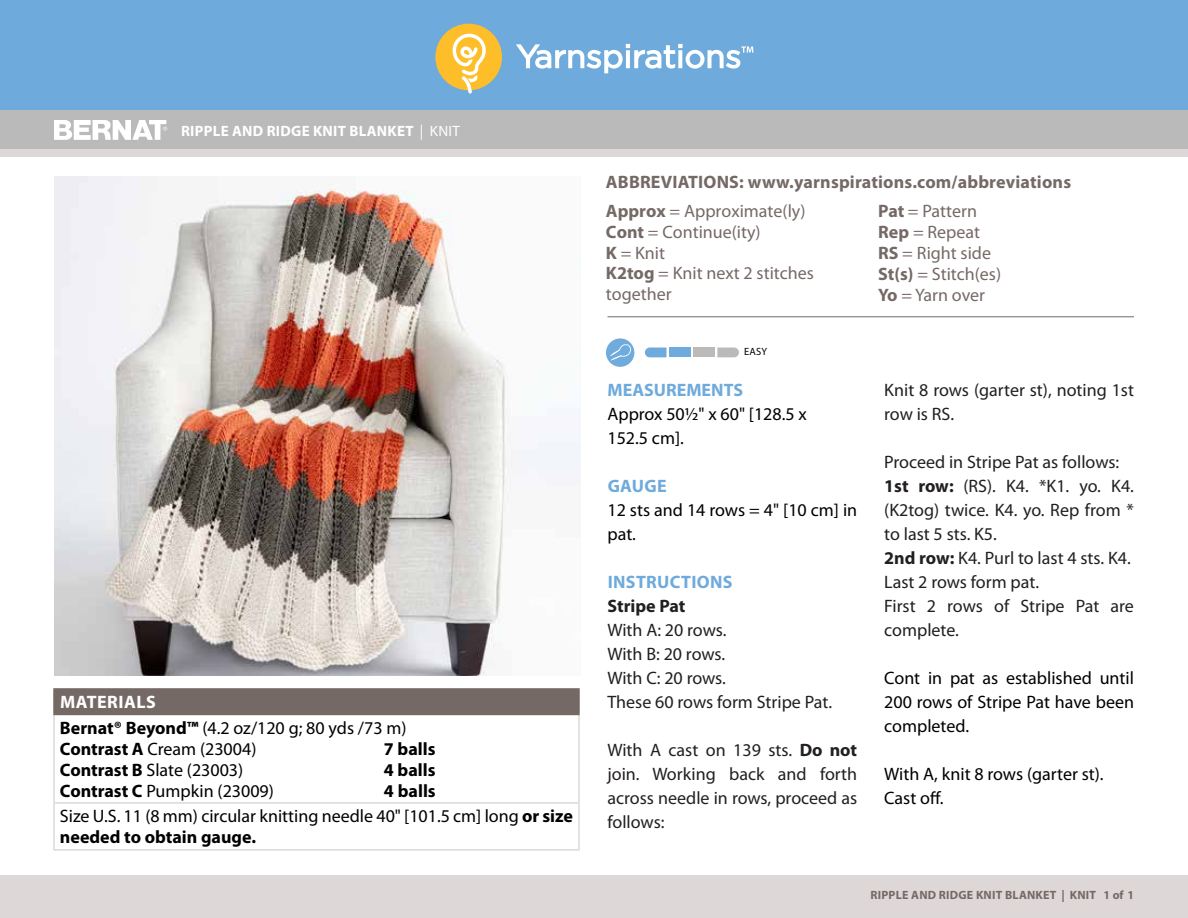
<style>
.page{position:relative;width:1188px;height:918px;background:#fff}
.page>*{position:absolute;margin:0;border:0;box-sizing:border-box;transform-origin:0 0}
.t1{font:18px/24px "Myriad Pro";color:#231f20}
.t2{font:18px/24px "Myriad Pro";color:#000}
.t3{font:18px/21px "Myriad Pro";color:#756966}
.t4{font:700 18px/28.5px "Myriad Pro";letter-spacing:.01em;color:#756966}
.t5{font:700 18px "Myriad Pro";color:#000}
.t6{font:700 18px "Myriad Pro";letter-spacing:.015em;color:#6faadc}
.t7{font:700 18px "Myriad Pro";color:#231f20}
.t8{font:700 15px "Myriad Pro";letter-spacing:.02em;color:#fff}
.t9{font:700 12px "Myriad Pro";letter-spacing:.02em;color:#756966}
.t10{font:10.5px "Myriad Pro";color:#000}
.s1{font-weight:400}
.s2{font-weight:700;color:#fff}
.s3{font-weight:700}
</style>
<div class="page">
<div style="left:0;top:875px;width:1188px;height:43px;background:#ddd8d7"></div>
<div style="left:0;top:149px;width:1188px;height:9px;background:#ddd8d7"></div>
<div style="left:0;top:0;width:1188px;height:111px;background:#6faadc"></div>
<div style="left:0;top:111px;width:1188px;height:38px;background:#bbbaba"></div>
<div style="left:435px;top:24px;width:67px;height:66px;background:#febe2a;border-radius:50%"></div>
<svg style="left:453px;top:34px;width:33px;height:60px"></svg>
<svg style="left:516px;top:43px;width:237px;height:31px"></svg>
<div style="left:54px;top:689px;width:525px;height:25px;background:#756966"></div>
<hr style="left:53px;top:715px;width:2px;height:87px;background:#ddd8d7">
<hr style="left:578px;top:715px;width:2px;height:87px;background:#ddd8d7">
<hr style="left:53px;top:802px;width:527px;height:2px;background:#ddd8d7">
<hr style="left:53px;top:804px;width:2px;height:45px;background:#ddd8d7">
<hr style="left:578px;top:804px;width:2px;height:45px;background:#ddd8d7">
<hr style="left:53px;top:849px;width:527px;height:2px;background:#ddd8d7">
<hr style="left:53px;top:688px;width:527px;height:2px;background:#756966">
<hr style="left:53px;top:690px;width:2px;height:24px;background:#756966">
<hr style="left:578px;top:690px;width:2px;height:24px;background:#756966">
<hr style="left:53px;top:714px;width:527px;height:1px;background:#756966">
<img style="left:55px;top:176px;width:525px;height:500px">
<svg style="left:54px;top:120px;width:113px;height:20px"></svg>
<svg style="left:645px;top:348px;width:22px;height:9px"></svg>
<div style="left:669px;top:348px;width:22px;height:9px;background:#6faadc"></div>
<div style="left:693px;top:348px;width:22px;height:9px;background:#bbbaba"></div>
<svg style="left:717px;top:348px;width:22px;height:9px"></svg>
<div style="left:606px;top:338px;width:28px;height:29px;background:#6fabdd;border-radius:50%"></div>
<svg style="left:606px;top:344px;width:25px;height:19px"></svg>
<hr style="left:608px;top:316px;width:526px;height:1px;background:#756966">
<p class="t8" style="left:181px;top:121px;width:280px">RIPPLE AND RIDGE KNIT BLANKET <span class="s1">| KNIT</span></p>
<p class="t2" style="left:60px;top:689px;width:348px;line-height:25.5px"><span class="s2">MATERIALS<br></span><span class="s3">Bernat® Beyond™</span> (4.2 oz/120 g; 80 yds /73 m)</p>
<p class="t2" style="left:60px;top:737px;width:198px"><span class="s3">Contrast A</span> Cream (23004)</p>
<p class="t5" style="left:384px;top:737px;width:53px">7 balls</p>
<p class="t2" style="left:60px;top:758px;width:185px"><span class="s3">Contrast B</span> Slate (23003)</p>
<p class="t5" style="left:384px;top:758px;width:53px">4 balls</p>
<p class="t2" style="left:60px;top:779px;width:215px"><span class="s3">Contrast C</span> Pumpkin (23009)</p>
<p class="t2" style="left:60px;top:778px;width:515px;line-height:25.5px;text-indent:324px"><span class="s3">4 balls<br></span>Size U.S. 11 (8 mm) circular knitting needle 40" [101.5 cm] long <span class="s3">or size</span></p>
<p class="t5" style="left:60px;top:826px;width:198px">needed to obtain gauge.</p>
<p class="t4" style="left:606px;top:168px;width:467px">ABBREVIATIONS: www.yarnspirations.com/abbreviations<br>Approx <span class="s1">= Approximate(ly)</span></p>
<p class="t3" style="left:606px;top:221px;width:210px"><span class="s3">Cont</span> = Continue(ity)<br><span class="s3">K</span> = Knit<br><span class="s3">K2tog</span> = Knit next 2 stitches together</p>
<p class="t3" style="left:878px;top:200px;width:124px"><span class="s3">Pat</span> = Pattern<br><span class="s3">Rep</span> = Repeat<br><span class="s3">RS</span> = Right side<br><span class="s3">St(s)</span> = Stitch(es)<br><span class="s3">Yo</span> = Yarn over</p>
<p class="t10" style="left:744px;top:345px;width:25px">EASY</p>
<p class="t6" style="left:608px;top:378px;width:137px">MEASUREMENTS</p>
<p class="t2" style="left:608px;top:402px;width:201px">Approx 50½" x 60" [128.5 x<br>152.5 cm].</p>
<p class="t6" style="left:608px;top:474px;width:61px">GAUGE</p>
<p class="t2" style="left:608px;top:498px;width:251px">12 sts and 14 rows = 4" [10 cm] in pat.</p>
<p class="t6" style="left:608px;top:570px;width:126px">INSTRUCTIONS</p>
<p class="t7" style="left:608px;top:594px;width:80px">Stripe Pat</p>
<p class="t1" style="left:608px;top:618px;width:226px">With A: 20 rows.<br>With B: 20 rows.<br>With C: 20 rows.<br>These 60 rows form Stripe Pat.</p>
<p class="t1" style="left:608px;top:738px;width:251px;text-align:justify">With A cast on 139 sts. <span class="s3">Do not </span>join. Working back and forth across needle in rows, proceed as follows:</p>
<p class="t1" style="left:884px;top:378px;width:251px">Knit 8 rows (garter st), noting 1st row is RS.</p>
<p class="t1" style="left:884px;top:450px;width:251px">Proceed in Stripe Pat as follows:<br><span class="s3">1st row:</span> (RS). K4. *K1. yo. K4. (K2tog) twice. K4. yo. Rep from * to last 5 sts. K5.<br><span class="s3">2nd row:</span> K4. Purl to last 4 sts. K4.<br>Last 2 rows form pat.<br>First 2 rows of Stripe Pat are complete.</p>
<p class="t2" style="left:884px;top:666px;width:251px;text-align:justify">Cont in pat as established until 200 rows of Stripe Pat have been completed.</p>
<p class="t2" style="left:884px;top:762px;width:221px">With A, knit 8 rows (garter st).<br>Cast off.</p>
<p class="t9" style="left:870px;top:887px;width:265px">RIPPLE AND RIDGE KNIT BLANKET | KNIT 1 of 1</p>
</div>
